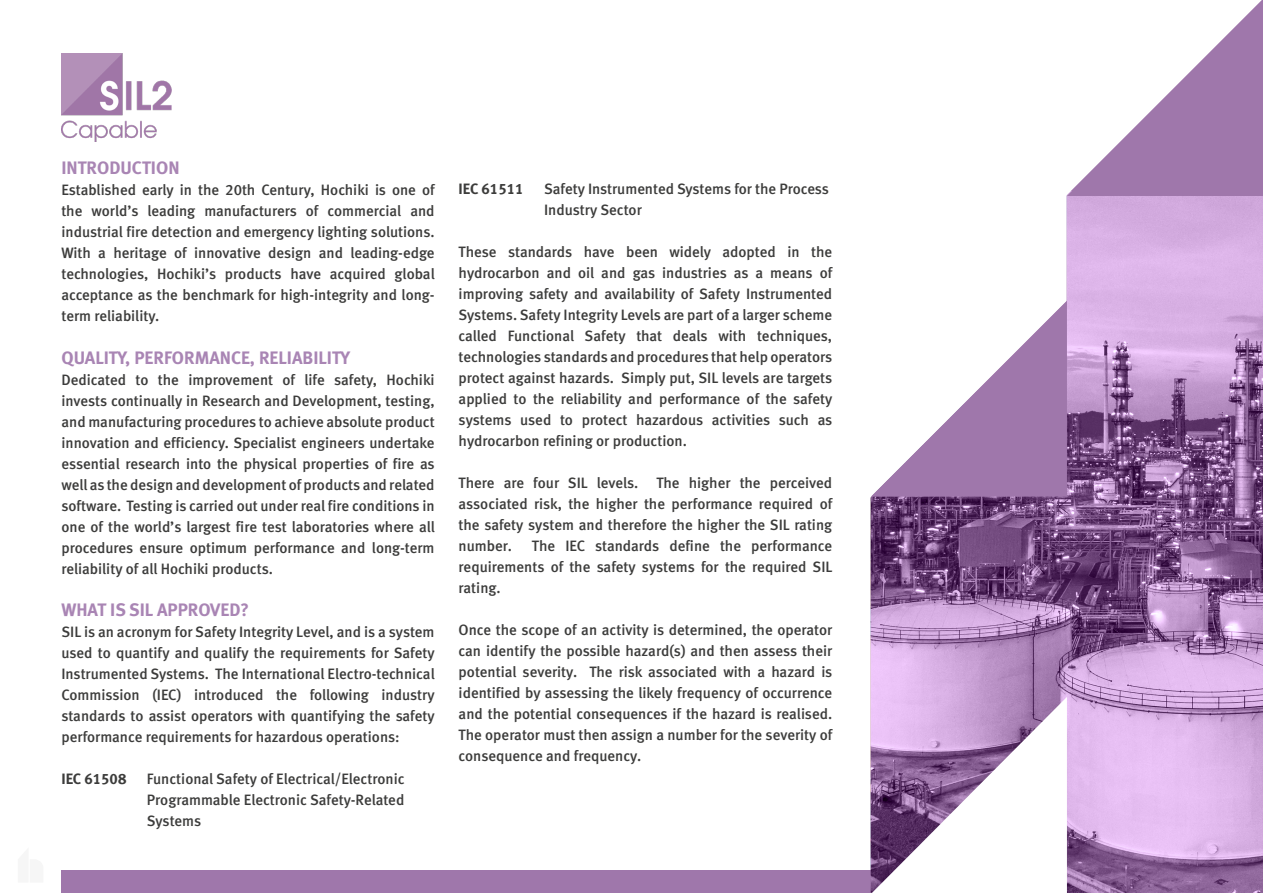
<style>
.page{position:relative;width:1263px;height:893px;background:#fff}
.page>*{position:absolute;margin:0;border:0;box-sizing:border-box;transform-origin:0 0}
.t1{font:18px "Meta Bold CE Lf";color:#a985b4}
.t2{font:15px/21px "Meta Medium CELF";color:#3c3c3b;text-align:justify}
.t3{font:15px "Meta Bold CE Lf";color:#3c3c3b}
</style>
<div class="page">
<img style="left:61px;top:54px;width:110px;height:87px">
<div style="left:61px;top:871px;width:833px;height:22px;background:#9f77ab"></div>
<img style="left:871px;top:196px;width:392px;height:697px">
<svg style="left:872px;top:697px;width:195px;height:196px"></svg>
<svg style="left:871px;top:301px;width:196px;height:196px"></svg>
<svg style="left:1066px;top:0;width:197px;height:196px"></svg>
<p class="t1" style="left:61px;top:157px;width:120px">INTRODUCTION</p>
<p class="t2" style="left:61px;top:180px;width:375px">Established early in the 20th Century, Hochiki is one of the world’s leading manufacturers of commercial and industrial fire detection and emergency lighting solutions.<br>With a heritage of innovative design and leading-edge technologies, Hochiki’s products have acquired global acceptance as the benchmark for high-integrity and long&shy;term reliability.</p>
<p class="t1" style="left:61px;top:346px;width:290px">QUALITY, PERFORMANCE, RELIABILITY</p>
<p class="t2" style="left:61px;top:369px;width:375px">Dedicated to the improvement of life safety, Hochiki invests continually in Research and Development, testing, and manufacturing procedures to achieve absolute product innovation and efficiency. Specialist engineers undertake essential research into the physical properties of fire as well as the design and development of products and related software. Testing is carried out under real fire conditions in one of the world’s largest fire test laboratories where all procedures ensure optimum performance and long-term reliability of all Hochiki products.</p>
<p class="t1" style="left:61px;top:598px;width:189px">WHAT IS SIL APPROVED?</p>
<p class="t2" style="left:61px;top:621px;width:375px">SIL is an acronym for Safety Integrity Level, and is a system used to quantify and qualify the requirements for Safety Instrumented Systems. The International Electro-technical Commission (IEC) introduced the following industry standards to assist operators with quantifying the safety performance requirements for hazardous operations:</p>
<p class="t3" style="left:61px;top:769px;width:66px">IEC 61508</p>
<p class="t2" style="left:147px;top:768px;width:259px">Functional Safety of Electrical/Electronic Programmable Electronic Safety-Related Systems</p>
<p class="t3" style="left:459px;top:180px;width:66px">IEC 61511</p>
<p class="t2" style="left:544px;top:179px;width:286px">Safety Instrumented Systems for the Process<br>Industry Sector</p>
<p class="t2" style="left:459px;top:242px;width:375px">These standards have been widely adopted in the hydrocarbon and oil and gas industries as a means of improving safety and availability of Safety Instrumented Systems. Safety Integrity Levels are part of a larger scheme called Functional Safety that deals with techniques, technologies standards and procedures that help operators protect against hazards. Simply put, SIL levels are targets applied to the reliability and performance of the safety systems used to protect hazardous activities such as hydrocarbon refining or production.</p>
<p class="t2" style="left:459px;top:473px;width:375px">There are four SIL levels. The higher the perceived associated risk, the higher the performance required of the safety system and therefore the higher the SIL rating number.</p>
<p class="t2" style="left:459px;top:536px;width:375px;text-indent:73px">The IEC standards define the performance requirements of the safety systems for the required SIL rating.</p>
<p class="t2" style="left:459px;top:620px;width:375px">Once the scope of an activity is determined, the operator can identify the possible hazard(s) and then assess their potential severity. The risk associated with a hazard is identified by assessing the likely frequency of occurrence and the potential consequences if the hazard is realised.<br>The operator must then assign a number for the severity of consequence and frequency.</p>
</div>
